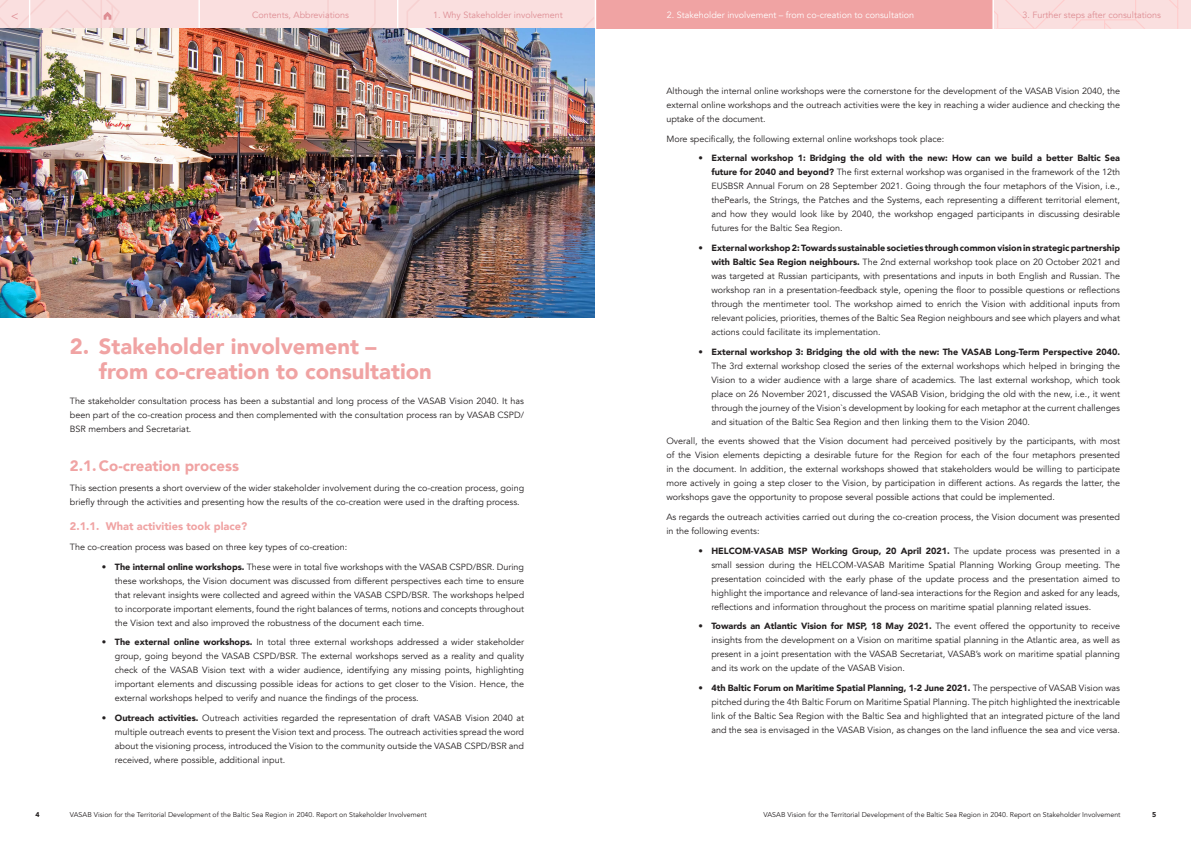
<style>
.page{position:relative;width:1191px;height:842px;background:#fff}
.page>*{position:absolute;margin:0;border:0;box-sizing:border-box;transform-origin:0 0}
.Lielais_virsraksts{font:900 22px/25px "Avenir";color:#f0a3a3}
.apaksvirsraksts{font:900 15px "Avenir";color:#f0a3a3}
.t1{font:12px "Avenir";color:#de8e94}
.Otrais_apaksvirsraks{font:900 11px "Avenir";color:#f0a3a3}
.Uzskaitijums{font:9px/14px "Avenir";color:#231f20;text-align:justify}
.Pamatteksts_2{font:9px/14px "Avenir";color:#231f20;text-align:justify}
.t2{font:9px "Avenir";color:#de8e94}
.t3{font:9px "Avenir";color:#fff}
.t4{font:7px "Avenir";color:#231f20}
.t5{font:900 7px "Avenir";color:#231f20}
.s1{font-weight:900}
</style>
<div class="page">
<svg style="left:0;top:0;width:1191px;height:29px;background:#f6caca"></svg>
<img style="left:0;top:28px;width:595px;height:289px">
<h3 class="t1" style="left:11px;top:8px;width:9px">&lt;</h3>
<p class="t2" style="left:252px;top:9px;width:98px">Contents, Abbreviations</p>
<p class="t2" style="left:433px;top:9px;width:131px">1. Why Stakeholder involvement</p>
<p class="t3" style="left:667px;top:9px;width:249px">2. Stakeholder involvement – from co-creation to consultation</p>
<p class="t2" style="left:1022px;top:9px;width:140px">3. Further steps after consultations</p>
<p class="Lielais_virsraksts" style="left:99px;top:333px;width:334px;text-indent:-29px">2. Stakeholder involvement –<br>from co-creation to consultation</p>
<p class="Pamatteksts_2" style="left:70px;top:394px;width:456px">The stakeholder consultation process has been a substantial and long process of the VASAB Vision 2040. It has been part of the co-creation process and then complemented with the consultation process ran by VASAB CSPD/ BSR members and Secretariat.</p>
<p class="apaksvirsraksts" style="left:70px;top:453px;width:170px">2.1. Co-creation process</p>
<p class="Pamatteksts_2" style="left:70px;top:481px;width:456px">This section presents a short overview of the wider stakeholder involvement during the co-creation process, going briefly through the activities and presenting how the results of the co-creation were used in the drafting process.</p>
<p class="Otrais_apaksvirsraks" style="left:70px;top:517px;width:179px">2.1.1. What activities took place?</p>
<p class="Pamatteksts_2" style="left:70px;top:540px;width:279px">The co-creation process was based on three key types of co-creation:</p>
<p class="Uzskaitijums" style="left:115px;top:560px;width:411px;text-indent:-13px"><span class="s1">• The internal online workshops.</span> These were in total five workshops with the VASAB CSPD/BSR. During these workshops, the Vision document was discussed from different perspectives each time to ensure that relevant insights were collected and agreed within the VASAB CSPD/BSR. The workshops helped to incorporate important elements, found the right balances of terms, notions and concepts throughout the Vision text and also improved the robustness of the document each time.</p>
<p class="Uzskaitijums" style="left:115px;top:635px;width:411px;text-indent:-13px"><span class="s1">• The external online workshops.</span> In total three external workshops addressed a wider stakeholder group, going beyond the VASAB CSPD/BSR. The external workshops served as a reality and quality check of the VASAB Vision text with a wider audience, identifying any missing points, highlighting important elements and discussing possible ideas for actions to get closer to the Vision. Hence, the external workshops helped to verify and nuance the findings of the process.</p>
<p class="Uzskaitijums" style="left:115px;top:711px;width:411px;text-indent:-13px"><span class="s1">• Outreach activities.</span> Outreach activities regarded the representation of draft VASAB Vision 2040 at multiple outreach events to present the Vision text and process. The outreach activities spread the word about the visioning process, introduced the Vision to the community outside the VASAB CSPD/BSR and received, where possible, additional input.</p>
<p class="Pamatteksts_2" style="left:666px;top:84px;width:455px">Although the internal online workshops were the cornerstone for the development of the VASAB Vision 2040, the external online workshops and the outreach activities were the key in reaching a wider audience and checking the uptake of the document.</p>
<p class="Uzskaitijums" style="left:666px;top:132px;width:279px">More specifically, the following external online workshops took place:</p>
<p class="Uzskaitijums" style="left:711px;top:151px;width:410px;text-indent:-13px"><span class="s1">• External workshop 1: Bridging the old with the new: How can we build a better Baltic Sea future for 2040 and beyond?</span> The first external workshop was organised in the framework of the 12th EUSBSR Annual Forum on 28 September 2021. Going through the four metaphors of the Vision, i.e., thePearls, the Strings, the Patches and the Systems, each representing a different territorial element, and how they would look like by 2040, the workshop engaged participants in discussing desirable futures for the Baltic Sea Region.</p>
<p class="Uzskaitijums" style="left:711px;top:241px;width:410px;text-indent:-13px"><span class="s1">• External workshop 2: Towards sustainable societies through common vision in strategic partnership with Baltic Sea Region neighbours.</span> The 2nd external workshop took place on 20 October 2021 and was targeted at Russian participants, with presentations and inputs in both English and Russian. The workshop ran in a presentation-feedback style, opening the floor to possible questions or reflections through the mentimeter tool. The workshop aimed to enrich the Vision with additional inputs from relevant policies, priorities, themes of the Baltic Sea Region neighbours and see which players and what actions could facilitate its implementation.</p>
<p class="Uzskaitijums" style="left:711px;top:345px;width:410px;text-indent:-13px"><span class="s1">• External workshop 3: Bridging the old with the new: The VASAB Long-Term Perspective 2040.<br></span>The 3rd external workshop closed the series of the external workshops which helped in bringing the Vision to a wider audience with a large share of academics. The last external workshop, which took place on 26 November 2021, discussed the VASAB Vision, bridging the old with the new, i.e., it went through the journey of the Vision`s development by looking for each metaphor at the current challenges and situation of the Baltic Sea Region and then linking them to the Vision 2040.</p>
<p class="Pamatteksts_2" style="left:666px;top:434px;width:455px">Overall, the events showed that the Vision document had perceived positively by the participants, with most of the Vision elements depicting a desirable future for the Region for each of the four metaphors presented in the document. In addition, the external workshops showed that stakeholders would be willing to participate more actively in going a step closer to the Vision, by participation in different actions. As regards the latter, the workshops gave the opportunity to propose several possible actions that could be implemented.</p>
<p class="Uzskaitijums" style="left:666px;top:510px;width:455px">As regards the outreach activities carried out during the co-creation process, the Vision document was presented in the following events:</p>
<p class="Uzskaitijums" style="left:711px;top:544px;width:410px;text-indent:-13px"><span class="s1">• HELCOM-VASAB MSP Working Group, 20 April 2021.</span> The update process was presented in a small session during the HELCOM-VASAB Maritime Spatial Planning Working Group meeting. The presentation coincided with the early phase of the update process and the presentation aimed to highlight the importance and relevance of land-sea interactions for the Region and asked for any leads, reflections and information throughout the process on maritime spatial planning related issues.</p>
<p class="Uzskaitijums" style="left:711px;top:619px;width:410px;text-indent:-13px"><span class="s1">• Towards an Atlantic Vision for MSP, 18 May 2021.</span> The event offered the opportunity to receive insights from the development on a Vision on maritime spatial planning in the Atlantic area, as well as present in a joint presentation with the VASAB Secretariat, VASAB’s work on maritime spatial planning and its work on the update of the VASAB Vision.</p>
<p class="Uzskaitijums" style="left:711px;top:681px;width:410px;text-indent:-13px"><span class="s1">• 4th Baltic Forum on Maritime Spatial Planning, 1-2 June 2021.</span> The perspective of VASAB Vision was pitched during the 4th Baltic Forum on Maritime Spatial Planning. The pitch highlighted the inextricable link of the Baltic Sea Region with the Baltic Sea and highlighted that an integrated picture of the land and the sea is envisaged in the VASAB Vision, as changes on the land influence the sea and vice versa.</p>
<p class="t4" style="left:70px;top:810px;width:358px">VASAB Vision for the Territorial Development of the Baltic Sea Region in 2040. Report on Stakeholder Involvement</p>
<p class="t4" style="left:763px;top:810px;width:358px">VASAB Vision for the Territorial Development of the Baltic Sea Region in 2040. Report on Stakeholder Involvement</p>
<p class="t5" style="left:35px;top:809px;width:6px">4</p>
<p class="t5" style="left:1152px;top:809px;width:6px">5</p>
</div>
